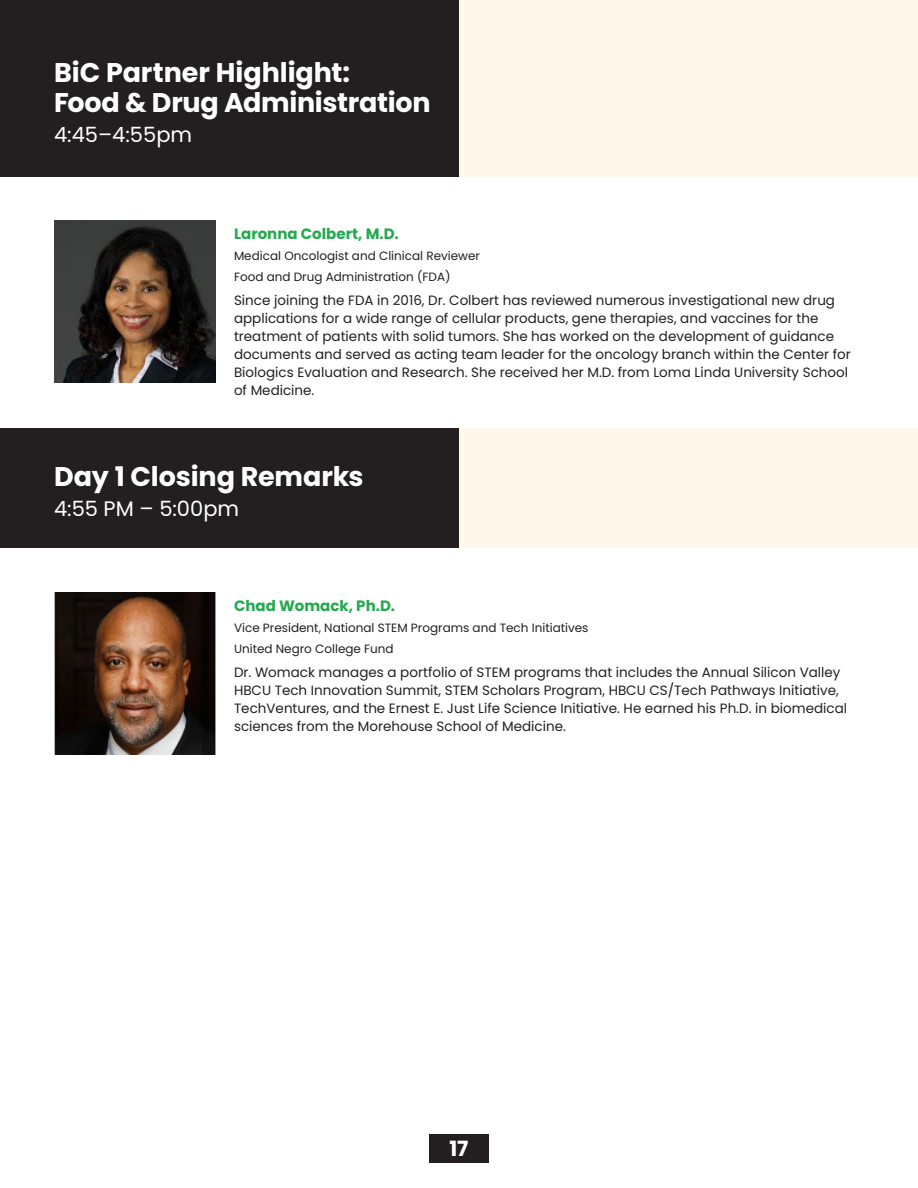
<style>
.page{position:relative;width:918px;height:1188px;background:#fff}
.page>*{position:absolute;margin:0;border:0;box-sizing:border-box;transform-origin:0 0}
._02-BodyText{font:700 27px/30px "Poppins";letter-spacing:-.005em;color:#fff}
.H-Time{font:21px "Poppins";color:#fff}
.t1{font:700 21px "Poppins";color:#fff}
._02-Name__green{font:700 15px "Poppins";color:#23a94e}
._02-BodyText-2{font:13.5px/18px "Poppins";color:#231f20}
._02-Affiliation-space_above{font:12px "Poppins";color:#231f20}
</style>
<div class="page">
<div style="left:429px;top:1134px;width:60px;height:29px;background:#231f20"></div>
<div style="left:459px;top:428px;width:459px;height:120px;background:#fef7ea"></div>
<div style="left:0;top:428px;width:459px;height:120px;background:#231f20"></div>
<div style="left:459px;top:0;width:459px;height:176px;background:#fef7ea"></div>
<div style="left:0;top:0;width:459px;height:176px;background:#231f20"></div>
<img style="left:54px;top:221px;width:162px;height:162px">
<img style="left:54px;top:593px;width:162px;height:162px">
<p class="_02-BodyText" style="left:54px;top:58px;width:378px">BiC Partner Highlight:<br>Food &amp; Drug Administration</p>
<p class="H-Time" style="left:54px;top:123px;width:140px">4:45–4:55pm</p>
<p class="_02-Name__green" style="left:234px;top:225px;width:166px">Laronna Colbert, M.D.</p>
<p class="_02-Affiliation-space_above" style="left:234px;top:248px;width:248px">Medical Oncologist and Clinical Reviewer</p>
<p class="_02-Affiliation-space_above" style="left:234px;top:269px;width:218px">Food and Drug Administration (FDA)</p>
<p class="_02-BodyText-2" style="left:234px;top:291px;width:618px">Since joining the FDA in 2016, Dr. Colbert has reviewed numerous investigational new drug applications for a wide range of cellular products, gene therapies, and vaccines for the treatment of patients with solid tumors. She has worked on the development of guidance documents and served as acting team leader for the oncology branch within the Center for Biologics Evaluation and Research. She received her M.D. from Loma Linda University School of Medicine.</p>
<p class="_02-BodyText" style="left:54px;top:461px;width:311px">Day 1 Closing Remarks</p>
<p class="H-Time" style="left:54px;top:496px;width:187px">4:55 PM – 5:00pm</p>
<p class="_02-Name__green" style="left:234px;top:597px;width:163px">Chad Womack, Ph.D.</p>
<p class="_02-Affiliation-space_above" style="left:234px;top:620px;width:356px">Vice President, National STEM Programs and Tech Initiatives</p>
<p class="_02-Affiliation-space_above" style="left:234px;top:641px;width:161px">United Negro College Fund</p>
<p class="_02-BodyText-2" style="left:234px;top:663px;width:615px">Dr. Womack manages a portfolio of STEM programs that includes the Annual Silicon Valley HBCU Tech Innovation Summit, STEM Scholars Program, HBCU CS/Tech Pathways Initiative, TechVentures, and the Ernest E. Just Life Science Initiative. He earned his Ph.D. in biomedical sciences from the Morehouse School of Medicine.</p>
<h2 class="t1" style="left:450px;top:1137px;width:20px">17</h2>
</div>
